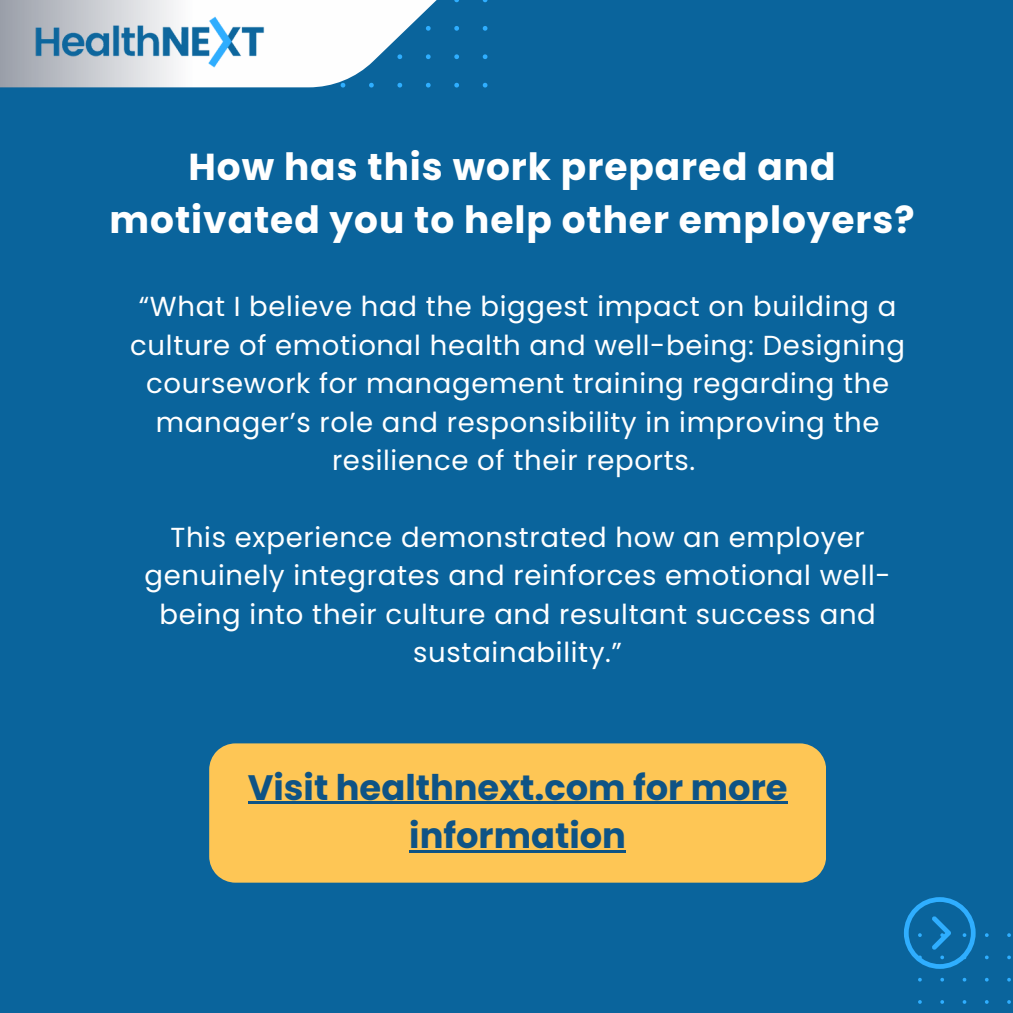
<style>
.page{position:relative;width:1013px;height:1013px;background:#fff}
.page>*{position:absolute;margin:0;border:0;box-sizing:border-box;transform-origin:0 0}
.t1{font:700 37.5px/52.5px "Poppins";letter-spacing:.025em;color:#fff;text-align:center}
.t2{font:700 35.25px/48.8px "Poppins";color:#0e5385;text-align:center}
.t3{font:27.5px/38.5px "Poppins";letter-spacing:.025em;color:#fff;text-align:center}
</style>
<div class="page">
<div style="left:0;top:0;width:1012px;height:1012px;background:#0a649c"></div>
<svg style="left:985px;top:933px;width:3px;height:4px"></svg>
<svg style="left:940px;top:977px;width:4px;height:4px"></svg>
<svg style="left:962px;top:977px;width:4px;height:4px"></svg>
<svg style="left:454px;top:26px;width:5px;height:5px"></svg>
<svg style="left:483px;top:26px;width:4px;height:5px"></svg>
<svg style="left:454px;top:54px;width:5px;height:5px"></svg>
<svg style="left:483px;top:54px;width:4px;height:5px"></svg>
<svg style="left:454px;top:83px;width:5px;height:4px"></svg>
<svg style="left:483px;top:83px;width:4px;height:4px"></svg>
<svg style="left:904px;top:897px;width:71px;height:71px"></svg>
<svg style="left:0;top:0;width:437px;height:87px"></svg>
<img style="left:33px;top:0;width:232px;height:88px">
<div style="left:209px;top:743px;width:617px;height:139px;background:#fec655"></div>
<hr style="left:248px;top:801px;width:539px;height:3px;background:#0e5385">
<hr style="left:409px;top:850px;width:217px;height:3px;background:#0e5385">
<p class="t1" style="left:110px;top:141px;width:806px">How has this work prepared and motivated you to help other employers?</p>
<p class="t3" style="left:130px;top:287px;width:776px">“What I believe had the biggest impact on building a culture of emotional health and well-being: Designing coursework for management training regarding the manager’s role and responsibility in improving the resilience of their reports.</p>
<p class="t3" style="left:145px;top:518px;width:747px">This experience demonstrated how an employer genuinely integrates and reinforces emotional well&shy;being into their culture and resultant success and sustainability.”</p>
<p class="t2" style="left:248px;top:763px;width:541px">Visit healthnext.com for more information</p>
</div>
